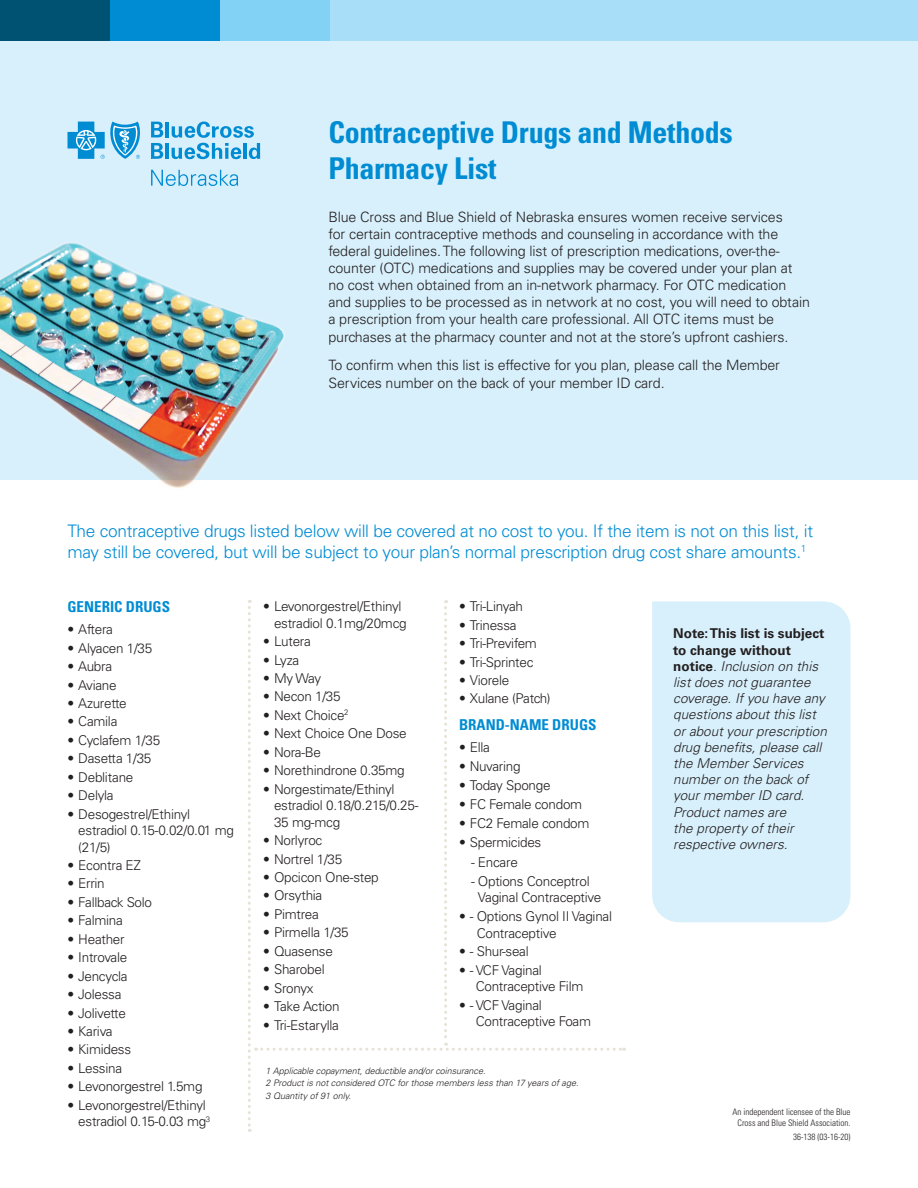
<style>
.page{position:relative;width:918px;height:1188px;background:#fff}
.page>*{position:absolute;margin:0;border:0;box-sizing:border-box;transform-origin:0 0}
.t1{font:700 condensed 30px/36px "Univers LT Std";letter-spacing:-.01em;color:#008cd3}
.t2{font:300 17.25px/20.7px "Univers LT Std";letter-spacing:-.015em;color:#008cd3}
.t3{font:700 condensed 15px "Univers LT Std";color:#008cd3}
.BODY{font:300 14.25px/17.1px "Univers LT Std";letter-spacing:-.01em;color:#231f20}
.t4{font:300 13.5px/16.5px "Univers LT Std";letter-spacing:-.02em;color:#231f20}
.t5{font:italic 300 13.5px/16.2px "Univers LT Std";color:#231f20}
.t6{font:italic 300 9px "Univers LT Std";color:#231f20}
.t7{font:300 condensed 9px/10.8px "Univers LT Std";color:#231f20;text-align:center}
.s1{font-weight:700;font-style:normal}
</style>
<div class="page">
<div style="left:0;top:0;width:918px;height:479px;background:#d8f0fb"></div>
<div style="left:652px;top:601px;width:198px;height:321px;background:#d8f0fb"></div>
<svg style="left:248px;top:600px;width:377px;height:532px"></svg>
<img style="left:0;top:243px;width:297px;height:245px">
<svg style="left:151px;top:170px;width:87px;height:16px"></svg>
<svg style="left:151px;top:122px;width:12px;height:15px"></svg>
<hr style="left:166px;top:122px;width:3px;height:15px;background:#008cd3">
<svg style="left:151px;top:143px;width:12px;height:16px"></svg>
<hr style="left:166px;top:143px;width:3px;height:16px;background:#008cd3">
<svg style="left:172px;top:122px;width:88px;height:37px"></svg>
<svg style="left:68px;top:122px;width:72px;height:37px"></svg>
<div style="left:329px;top:0;width:589px;height:40px;background:#a8def8"></div>
<div style="left:110px;top:0;width:110px;height:40px;background:#008cd3"></div>
<div style="left:0;top:0;width:110px;height:40px;background:#005273"></div>
<div style="left:220px;top:0;width:109px;height:40px;background:#81d2f5"></div>
<p class="t1" style="left:328px;top:114px;width:406px">Contraceptive Drugs and Methods<br>Pharmacy List</p>
<p class="BODY" style="left:328px;top:208px;width:483px">Blue Cross and Blue Shield of Nebraska ensures women receive services<br>for certain contraceptive methods and counseling in accordance with the federal guidelines. The following list of prescription medications, over-the&shy;counter (OTC) medications and supplies may be covered under your plan at no cost when obtained from an in-network pharmacy. For OTC medication and supplies to be processed as in network at no cost, you will need to obtain a prescription from your health care professional. All OTC items must be purchases at the pharmacy counter and not at the store’s upfront cashiers.</p>
<p class="BODY" style="left:328px;top:356px;width:453px;line-height:18px">To confirm when this list is effective for you plan, please call the Member<br>Services number on the back of your member ID card.</p>
<p class="t2" style="left:68px;top:521px;width:747px">The contraceptive drugs listed below will be covered at no cost to you. If the item is not on this list, it may still be covered, but will be subject to your plan’s normal prescription drug cost share amounts.<sup>1</sup></p>
<p class="t3" style="left:68px;top:598px;width:104px">GENERIC DRUGS</p>
<p class="t4" style="left:68px;top:621px;width:47px">• Aftera</p>
<p class="t4" style="left:68px;top:640px;width:86px">• Alyacen 1/35</p>
<p class="t4" style="left:68px;top:658px;width:46px">• Aubra</p>
<p class="t4" style="left:68px;top:676px;width:51px">• Aviane</p>
<p class="t4" style="left:68px;top:695px;width:61px">• Azurette</p>
<p class="t4" style="left:68px;top:713px;width:51px">• Camila</p>
<p class="t4" style="left:68px;top:732px;width:94px">• Cyclafem 1/35</p>
<p class="t4" style="left:68px;top:750px;width:85px">• Dasetta 1/35</p>
<p class="t4" style="left:68px;top:769px;width:67px">• Deblitane</p>
<p class="t4" style="left:68px;top:787px;width:48px">• Delyla</p>
<p class="t4" style="left:78px;top:806px;width:157px;text-indent:-11px">• Desogestrel/Ethinyl estradiol 0.15-0.02/0.01 mg (21/5)</p>
<p class="t4" style="left:68px;top:857px;width:75px">• Econtra EZ</p>
<p class="t4" style="left:68px;top:875px;width:39px">• Errin</p>
<p class="t4" style="left:68px;top:894px;width:86px">• Fallback Solo</p>
<p class="t4" style="left:68px;top:912px;width:57px">• Falmina</p>
<p class="t4" style="left:68px;top:931px;width:59px">• Heather</p>
<p class="t4" style="left:68px;top:949px;width:61px">• Introvale</p>
<p class="t4" style="left:68px;top:968px;width:62px">• Jencycla</p>
<p class="t4" style="left:68px;top:986px;width:55px">• Jolessa</p>
<p class="t4" style="left:68px;top:1005px;width:60px">• Jolivette</p>
<p class="t4" style="left:68px;top:1023px;width:47px">• Kariva</p>
<p class="t4" style="left:68px;top:1041px;width:65px">• Kimidess</p>
<p class="t4" style="left:68px;top:1060px;width:56px">• Lessina</p>
<p class="t4" style="left:68px;top:1078px;width:137px">• Levonorgestrel 1.5mg</p>
<p class="t4" style="left:78px;top:1097px;width:134px;text-indent:-11px">• Levonorgestrel/Ethinyl estradiol 0.15-0.03 mg<sup>3</sup></p>
<p class="t4" style="left:274px;top:598px;width:134px;text-indent:-11px">• Levonorgestrel/Ethinyl estradiol 0.1mg/20mcg</p>
<p class="t4" style="left:263px;top:633px;width:49px">• Lutera</p>
<p class="t4" style="left:263px;top:652px;width:37px">• Lyza</p>
<p class="t4" style="left:263px;top:670px;width:59px">• My Way</p>
<p class="t4" style="left:263px;top:688px;width:79px">• Necon 1/35</p>
<p class="t4" style="left:263px;top:707px;width:87px">• Next Choice<sup>2</sup></p>
<p class="t4" style="left:263px;top:725px;width:145px">• Next Choice One Dose</p>
<p class="t4" style="left:263px;top:744px;width:59px">• Nora-Be</p>
<p class="t4" style="left:263px;top:762px;width:143px">• Norethindrone 0.35mg</p>
<p class="t4" style="left:274px;top:781px;width:146px;text-indent:-11px">• Norgestimate/Ethinyl estradiol 0.18/0.215/0.25-<br>35 mg-mcg</p>
<p class="t4" style="left:263px;top:832px;width:61px">• Norlyroc</p>
<p class="t4" style="left:263px;top:851px;width:81px">• Nortrel 1/35</p>
<p class="t4" style="left:263px;top:869px;width:117px">• Opcicon One-step</p>
<p class="t4" style="left:263px;top:887px;width:61px">• Orsythia</p>
<p class="t4" style="left:263px;top:906px;width:57px">• Pimtrea</p>
<p class="t4" style="left:263px;top:924px;width:87px">• Pirmella 1/35</p>
<p class="t4" style="left:263px;top:943px;width:71px">• Quasense</p>
<p class="t4" style="left:263px;top:961px;width:63px">• Sharobel</p>
<p class="t4" style="left:263px;top:980px;width:52px">• Sronyx</p>
<p class="t4" style="left:263px;top:998px;width:78px">• Take Action</p>
<p class="t4" style="left:263px;top:1017px;width:77px">• Tri-Estarylla</p>
<p class="t4" style="left:459px;top:598px;width:66px">• Tri-Linyah</p>
<p class="t4" style="left:459px;top:617px;width:59px">• Trinessa</p>
<p class="t4" style="left:459px;top:635px;width:79px">• Tri-Previfem</p>
<p class="t4" style="left:459px;top:653px;width:76px">• Tri-Sprintec</p>
<p class="t4" style="left:459px;top:672px;width:52px">• Viorele</p>
<p class="t4" style="left:459px;top:690px;width:93px">• Xulane (Patch)</p>
<p class="t3" style="left:459px;top:716px;width:139px">BRAND-NAME DRUGS</p>
<p class="t4" style="left:459px;top:739px;width:32px">• Ella</p>
<p class="t4" style="left:459px;top:758px;width:63px">• Nuvaring</p>
<p class="t4" style="left:459px;top:777px;width:93px">• Today Sponge</p>
<p class="t4" style="left:459px;top:796px;width:125px">• FC Female condom</p>
<p class="t4" style="left:459px;top:815px;width:132px">• FC2 Female condom</p>
<p class="t4" style="left:459px;top:834px;width:84px">• Spermicides</p>
<p class="t4" style="left:471px;top:854px;width:48px">- Encare</p>
<p class="t4" style="left:478px;top:873px;width:125px;text-indent:-7px">- Options Conceptrol<br>Vaginal Contraceptive</p>
<p class="t4" style="left:477px;top:908px;width:137px;text-indent:-18px">• - Options Gynol II Vaginal<br>Contraceptive</p>
<p class="t4" style="left:459px;top:943px;width:71px">• - Shur-seal</p>
<p class="t4" style="left:476px;top:962px;width:109px;text-indent:-17px">• - VCF Vaginal<br>Contraceptive Film</p>
<p class="t4" style="left:476px;top:997px;width:117px;text-indent:-17px">• - VCF Vaginal<br>Contraceptive Foam</p>
<p class="t6" style="left:266px;top:1065px;width:221px">1 Applicable copayment, deductible and/or coinsurance.</p>
<p class="t6" style="left:266px;top:1078px;width:314px">2 Product is not considered OTC for those members less than 17 years of age.</p>
<p class="t6" style="left:266px;top:1090px;width:87px">3 Quantity of 91 only.</p>
<p class="t5" style="left:673px;top:626px;width:155px"><span class="s1">Note: This list is subject to change without notice</span>. Inclusion on this list does not guarantee coverage. If you have any questions about this list or about your prescription drug benefits, please call the Member Services number on the back of your member ID card.<br>Product names are<br>the property of their respective owners.</p>
<p class="t7" style="left:733px;top:1106px;width:119px">An independent licensee of the Blue<br>Cross and Blue Shield Association.</p>
<p class="t7" style="left:793px;top:1132px;width:59px">36-138 (03-16-20)</p>
</div>
